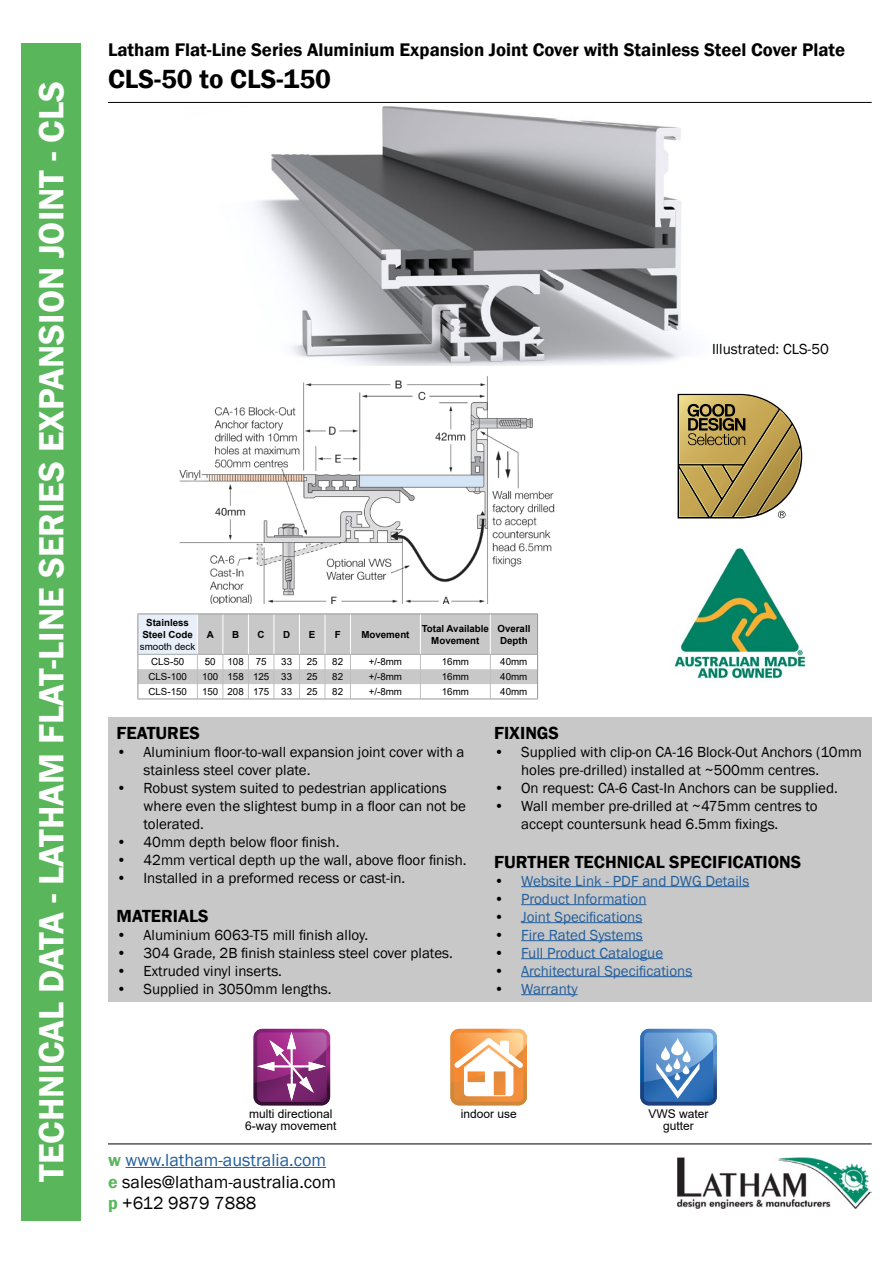
<style>
.page{position:relative;width:893px;height:1263px;background:#fff}
.page>*{position:absolute;margin:0;border:0;box-sizing:border-box;transform-origin:0 0}
.t1{font:600 36px "Franklin Gothic";color:#fff}
.Big_Heading{font:600 27px "Franklin Gothic";color:#000}
.Big_Heading-2{font:600 18.75px "Franklin Gothic";color:#000}
.t2{font:18px/21.6px "Franklin Gothic";color:#000}
.Gothic_Demi_12pt{font:600 18px "Franklin Gothic";color:#000}
.Normal_Para{font:15px/18px "Franklin Gothic";color:#000}
.t3{font:15px "Franklin Gothic";color:#215e9e}
.t4{font:12px/12px "Arial";color:#000;text-align:center}
.Table_Words{font:9.75px "Arial";color:#000}
.Table_Headings{font:700 9.75px/12px "Arial";color:#000;text-align:center}
.s1{color:#000}
.s2{font-weight:600;color:#59b65b}
.s3{color:#215e9e}
</style>
<div class="page">
<div style="left:21px;top:43px;width:60px;height:1177px;background:#59b65b"></div>
<img style="left:677px;top:1158px;width:195px;height:51px">
<hr style="left:108px;top:102px;width:764px;height:1px;background:#000">
<hr style="left:126px;top:1167px;width:200px;height:1px;background:#215e9e">
<hr style="left:108px;top:1143px;width:764px;height:1px;background:#000">
<img style="left:256px;top:106px;width:432px;height:259px">
<div style="left:108px;top:717px;width:764px;height:285px;background:#c8c8c8"></div>
<hr style="left:521px;top:886px;width:228px;height:1px;background:#215e9e">
<hr style="left:521px;top:904px;width:125px;height:1px;background:#215e9e">
<hr style="left:521px;top:922px;width:121px;height:1px;background:#215e9e">
<hr style="left:521px;top:940px;width:122px;height:1px;background:#215e9e">
<hr style="left:521px;top:958px;width:142px;height:1px;background:#215e9e">
<hr style="left:521px;top:976px;width:171px;height:1px;background:#215e9e">
<hr style="left:521px;top:994px;width:57px;height:1px;background:#215e9e">
<img style="left:674px;top:548px;width:132px;height:131px">
<svg style="left:678px;top:394px;width:124px;height:124px"></svg>
<img style="left:179px;top:376px;width:376px;height:228px">
<svg style="left:137px;top:613px;width:401px;height:87px"></svg>
<hr style="left:490px;top:699px;width:48px;height:1px;background:#939598">
<svg style="left:254px;top:1028px;width:76px;height:77px"></svg>
<svg style="left:450px;top:1029px;width:77px;height:76px"></svg>
<svg style="left:640px;top:1029px;width:77px;height:76px"></svg>
<svg style="left:661px;top:1045px;width:9px;height:15px"></svg>
<svg style="left:665px;top:1062px;width:7px;height:10px"></svg>
<svg style="left:675px;top:1072px;width:5px;height:8px"></svg>
<svg style="left:673px;top:1057px;width:7px;height:12px"></svg>
<svg style="left:682px;top:1064px;width:7px;height:10px"></svg>
<svg style="left:682px;top:1049px;width:8px;height:13px"></svg>
<svg style="left:671px;top:1037px;width:13px;height:18px"></svg>
<p class="t1" style="left:29px;top:1182px;width:1102px;rotate:-90deg">TECHNICAL DATA - LATHAM FLAT-LINE SERIES EXPANSION JOINT - CLS</p>
<p class="Big_Heading-2" style="left:108px;top:38px;width:739px">Latham Flat-Line Series Aluminium Expansion Joint Cover with Stainless Steel Cover Plate</p>
<p class="Big_Heading" style="left:108px;top:62px;width:224px">CLS-50 to CLS-150</p>
<p class="Table_Headings" style="left:142px;top:616px;width:52px">Stainless<br>Steel Code</p>
<p class="Table_Words" style="left:140px;top:640px;width:57px">smooth deck</p>
<p class="Table_Headings" style="left:207px;top:628px;width:9px">A</p>
<p class="Table_Headings" style="left:232px;top:628px;width:9px">B</p>
<p class="Table_Headings" style="left:258px;top:628px;width:9px">C</p>
<p class="Table_Headings" style="left:283px;top:628px;width:9px">D</p>
<p class="Table_Headings" style="left:309px;top:628px;width:8px">E</p>
<p class="Table_Headings" style="left:335px;top:628px;width:7px">F</p>
<p class="Table_Headings" style="left:361px;top:628px;width:50px">Movement</p>
<p class="Table_Headings" style="left:422px;top:622px;width:69px">Total Available<br>Movement</p>
<p class="Table_Headings" style="left:497px;top:622px;width:35px;text-align:left">Overall<br>Depth</p>
<p class="Table_Words" style="left:151px;top:655px;width:35px">CLS-50</p>
<p class="Table_Words" style="left:205px;top:655px;width:12px">50</p>
<p class="Table_Words" style="left:228px;top:655px;width:18px">108</p>
<p class="Table_Words" style="left:256px;top:655px;width:12px">75</p>
<p class="Table_Words" style="left:281px;top:655px;width:12px">33</p>
<p class="Table_Words" style="left:307px;top:655px;width:12px">25</p>
<p class="Table_Words" style="left:332px;top:655px;width:12px">82</p>
<p class="Table_Words" style="left:369px;top:655px;width:35px">+/-8mm</p>
<p class="Table_Words" style="left:442px;top:655px;width:29px">16mm</p>
<p class="Table_Words" style="left:500px;top:655px;width:29px">40mm</p>
<p class="Table_Words" style="left:148px;top:670px;width:40px">CLS-100</p>
<p class="Table_Words" style="left:202px;top:670px;width:18px">100</p>
<p class="Table_Words" style="left:228px;top:670px;width:18px">158</p>
<p class="Table_Words" style="left:253px;top:670px;width:18px">125</p>
<p class="Table_Words" style="left:281px;top:670px;width:12px">33</p>
<p class="Table_Words" style="left:307px;top:670px;width:12px">25</p>
<p class="Table_Words" style="left:332px;top:670px;width:12px">82</p>
<p class="Table_Words" style="left:369px;top:670px;width:35px">+/-8mm</p>
<p class="Table_Words" style="left:442px;top:670px;width:29px">16mm</p>
<p class="Table_Words" style="left:500px;top:670px;width:29px">40mm</p>
<p class="Table_Words" style="left:148px;top:685px;width:40px">CLS-150</p>
<p class="Table_Words" style="left:202px;top:685px;width:18px">150</p>
<p class="Table_Words" style="left:228px;top:685px;width:18px">208</p>
<p class="Table_Words" style="left:253px;top:685px;width:18px">175</p>
<p class="Table_Words" style="left:281px;top:685px;width:12px">33</p>
<p class="Table_Words" style="left:307px;top:685px;width:12px">25</p>
<p class="Table_Words" style="left:332px;top:685px;width:12px">82</p>
<p class="Table_Words" style="left:369px;top:685px;width:35px">+/-8mm</p>
<p class="Table_Words" style="left:442px;top:685px;width:29px">16mm</p>
<p class="Table_Words" style="left:500px;top:685px;width:29px">40mm</p>
<p class="Normal_Para" style="left:712px;top:341px;width:118px">Illustrated: CLS-50</p>
<p class="Gothic_Demi_12pt" style="left:117px;top:721px;width:85px">FEATURES</p>
<p class="Normal_Para" style="left:144px;top:743px;width:322px;text-indent:-27px">• Aluminium floor-to-wall expansion joint cover with a stainless steel cover plate.</p>
<p class="Normal_Para" style="left:144px;top:779px;width:324px;text-indent:-27px">• Robust system suited to pedestrian applications where even the slightest bump in a floor can not be tolerated.</p>
<p class="Normal_Para" style="left:117px;top:833px;width:224px">• 40mm depth below floor finish.</p>
<p class="Normal_Para" style="left:117px;top:851px;width:352px">• 42mm vertical depth up the wall, above floor finish.</p>
<p class="Normal_Para" style="left:117px;top:869px;width:290px">• Installed in a preformed recess or cast-in.</p>
<p class="Gothic_Demi_12pt" style="left:117px;top:904px;width:94px">MATERIALS</p>
<p class="Normal_Para" style="left:117px;top:926px;width:253px">• Aluminium 6063-T5 mill finish alloy.</p>
<p class="Normal_Para" style="left:117px;top:944px;width:338px">• 304 Grade, 2B finish stainless steel cover plates.</p>
<p class="Normal_Para" style="left:117px;top:962px;width:167px">• Extruded vinyl inserts.</p>
<p class="Normal_Para" style="left:117px;top:980px;width:217px">• Supplied in 3050mm lengths.</p>
<p class="Gothic_Demi_12pt" style="left:494px;top:721px;width:66px">FIXINGS</p>
<p class="Normal_Para" style="left:521px;top:743px;width:342px;text-indent:-27px">• Supplied with clip-on CA-16 Block-Out Anchors (10mm holes pre-drilled) installed at ~500mm centres.</p>
<p class="Normal_Para" style="left:494px;top:779px;width:345px">• On request: CA-6 Cast-In Anchors can be supplied.</p>
<p class="Normal_Para" style="left:521px;top:797px;width:298px;text-indent:-27px">• Wall member pre-drilled at ~475mm centres to accept countersunk head 6.5mm fixings.</p>
<p class="Gothic_Demi_12pt" style="left:494px;top:850px;width:309px">FURTHER TECHNICAL SPECIFICATIONS</p>
<p class="t3" style="left:494px;top:871px;width:257px"><span class="s1">•</span> Website Link - PDF and DWG Details</p>
<p class="t3" style="left:494px;top:889px;width:154px"><span class="s1">•</span> Product Information</p>
<p class="t3" style="left:494px;top:907px;width:150px"><span class="s1">•</span> Joint Specifications</p>
<p class="t3" style="left:494px;top:925px;width:150px"><span class="s1">•</span> Fire Rated Systems</p>
<p class="t3" style="left:494px;top:943px;width:171px"><span class="s1">•</span> Full Product Catalogue</p>
<p class="t3" style="left:494px;top:961px;width:200px"><span class="s1">•</span> Architectural Specifications</p>
<p class="t3" style="left:494px;top:979px;width:85px"><span class="s1">•</span> Warranty</p>
<p class="t4" style="left:245px;top:1108px;width:93px">multi directional<br>6-way movement</p>
<p class="t4" style="left:461px;top:1108px;width:58px">indoor use</p>
<p class="t4" style="left:649px;top:1108px;width:62px">VWS water gutter</p>
<p class="t2" style="left:108px;top:1150px;width:230px"><span class="s2">w</span> <span class="s3">www.latham-australia.com </span><span class="s2">e</span> sales@latham-australia.com <span class="s2">p</span> +612 9879 7888</p>
</div>
